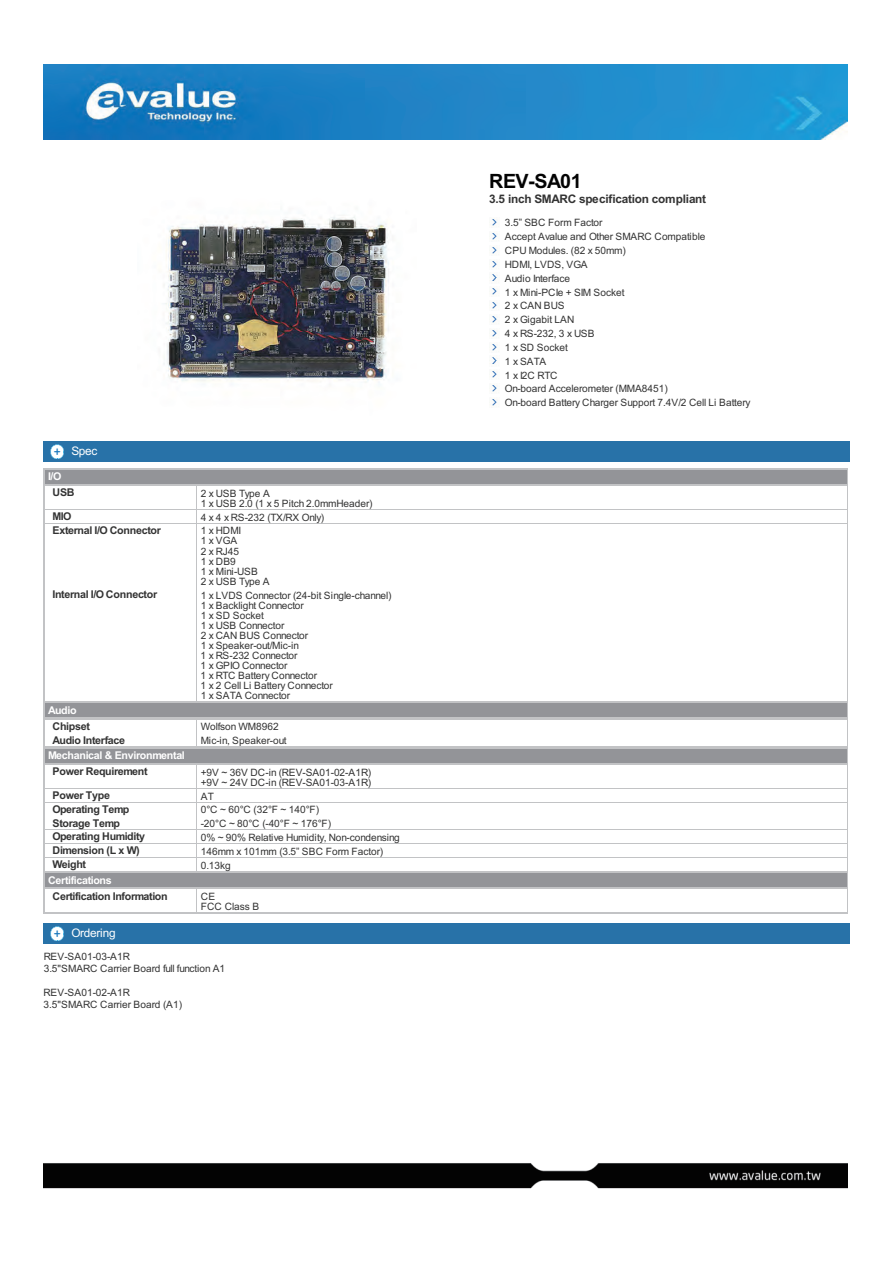
<style>
.page{position:relative;width:893px;height:1263px;background:#fff}
.page>*{position:absolute;margin:0;border:0;box-sizing:border-box;transform-origin:0 0}
.t1{font:700 22.05px "Arial";letter-spacing:-.025em;color:#030303}
.t2{font:700 13.2px "Arial";letter-spacing:-.02em;color:#333}
.t3{font:13.2px "Arial";letter-spacing:-.02em;color:#fff}
.t4{font:700 12px/15.8px "Arial";letter-spacing:-.025em;color:#333}
.t5{font:700 12px/15.8px "Arial";letter-spacing:-.025em;color:#fff}
.t6{font:11.25px/10.1px "Arial";color:#333}
.t7{font:11.25px "Arial";letter-spacing:-.035em;color:#333}
.s1{font-family:"Courier New";font-weight:700;color:#1776bd}
.s2{font-weight:400;font-size:11.25px;color:#939498}
.s3{color:#333}
.s4{color:#fff}
</style>
<div class="page">
<div style="left:43px;top:441px;width:807px;height:21px;background:#2872a8"></div>
<svg style="left:44px;top:468px;width:804px;height:234px;fill:#c2c3c5"></svg>
<div style="left:45px;top:470px;width:802px;height:13px;background:#939498"></div>
<div style="left:45px;top:486px;width:151px;height:23px;background:#fff"></div>
<div style="left:197px;top:486px;width:650px;height:23px;background:#fff"></div>
<div style="left:45px;top:510px;width:151px;height:12px;background:#fff"></div>
<div style="left:197px;top:510px;width:650px;height:12px;background:#fff"></div>
<div style="left:45px;top:524px;width:151px;height:62px;background:#fff"></div>
<div style="left:197px;top:524px;width:650px;height:62px;background:#fff"></div>
<div style="left:45px;top:588px;width:151px;height:113px;background:#fff"></div>
<div style="left:197px;top:588px;width:650px;height:113px;background:#fff"></div>
<svg style="left:44px;top:702px;width:804px;height:45px;fill:#c2c3c5"></svg>
<div style="left:45px;top:703px;width:802px;height:14px;background:#939498"></div>
<div style="left:45px;top:720px;width:151px;height:12px;background:#fff"></div>
<div style="left:197px;top:720px;width:650px;height:12px;background:#fff"></div>
<div style="left:45px;top:734px;width:151px;height:12px;background:#fff"></div>
<div style="left:197px;top:734px;width:650px;height:12px;background:#fff"></div>
<svg style="left:44px;top:747px;width:804px;height:125px;fill:#c2c3c5"></svg>
<div style="left:45px;top:749px;width:802px;height:13px;background:#939498"></div>
<div style="left:45px;top:765px;width:151px;height:23px;background:#fff"></div>
<div style="left:197px;top:765px;width:650px;height:23px;background:#fff"></div>
<div style="left:45px;top:789px;width:151px;height:12px;background:#fff"></div>
<div style="left:197px;top:789px;width:650px;height:12px;background:#fff"></div>
<div style="left:45px;top:803px;width:151px;height:12px;background:#fff"></div>
<div style="left:197px;top:803px;width:650px;height:12px;background:#fff"></div>
<div style="left:45px;top:816px;width:151px;height:13px;background:#fff"></div>
<div style="left:197px;top:816px;width:650px;height:13px;background:#fff"></div>
<div style="left:45px;top:830px;width:151px;height:13px;background:#fff"></div>
<div style="left:197px;top:830px;width:650px;height:13px;background:#fff"></div>
<div style="left:45px;top:844px;width:151px;height:13px;background:#fff"></div>
<div style="left:197px;top:844px;width:650px;height:13px;background:#fff"></div>
<div style="left:45px;top:858px;width:151px;height:12px;background:#fff"></div>
<div style="left:197px;top:858px;width:650px;height:12px;background:#fff"></div>
<div style="left:44px;top:872px;width:804px;height:41px;background:#c2c3c5"></div>
<div style="left:45px;top:873px;width:802px;height:14px;background:#939498"></div>
<div style="left:45px;top:889px;width:151px;height:23px;background:#fff"></div>
<div style="left:197px;top:889px;width:650px;height:23px;background:#fff"></div>
<div style="left:43px;top:923px;width:807px;height:21px;background:#2872a8"></div>
<img style="left:163px;top:216px;width:226px;height:167px">
<svg style="left:492px;top:219px;width:6px;height:187px"></svg>
<img style="left:43px;top:65px;width:804px;height:74px">
<svg style="left:51px;top:444px;width:13px;height:15px"></svg>
<svg style="left:51px;top:926px;width:13px;height:15px"></svg>
<img style="left:43px;top:1163px;width:804px;height:26px">
<p class="t3" style="left:54px;top:447px;width:45px"><span class="s1">+</span> Spec</p>
<p class="t5" style="left:53px;top:470px;width:24px;text-indent:-7px"><span class="s2">.</span>I/O<br><span class="s3">USB</span></p>
<p class="t6" style="left:201px;top:489px;width:173px">2 x USB Type A<br>1 x USB 2.0 (1 x 5 Pitch 2.0mmHeader)</p>
<p class="t4" style="left:53px;top:509px;width:20px">MIO</p>
<p class="t7" style="left:201px;top:513px;width:125px">4 x 4 x RS-232 (TX/RX Only)</p>
<p class="t4" style="left:53px;top:523px;width:110px">External I/O Connector</p>
<p class="t6" style="left:201px;top:527px;width:70px">1 x HDMI<br>1 x VGA<br>2 x RJ45<br>1 x DB9<br>1 x Mini-USB<br>2 x USB Type A</p>
<p class="t4" style="left:53px;top:587px;width:106px">Internal I/O Connector</p>
<p class="t6" style="left:201px;top:591px;width:192px">1 x LVDS Connector (24-bit Single-channel)<br>1 x Backlight Connector<br>1 x SD Socket<br>1 x USB Connector<br>2 x CAN BUS Connector<br>1 x Speaker-out/Mic-in<br>1 x RS-232 Connector<br>1 x GPIO Connector<br>1 x RTC Battery Connector<br>1 x 2 Cell Li Battery Connector<br>1 x SATA Connector</p>
<p class="t4" style="left:53px;top:703px;width:39px;text-indent:-7px"><span class="s2">.</span><span class="s4">Audio<br></span>Chipset</p>
<p class="t6" style="left:201px;top:723px;width:79px">Wolfson WM8962</p>
<p class="t4" style="left:53px;top:733px;width:74px">Audio Interface</p>
<p class="t6" style="left:201px;top:737px;width:87px">Mic-in, Speaker-out</p>
<p class="t5" style="left:53px;top:749px;width:134px;text-indent:-7px"><span class="s2">.</span>Mechanical &amp; Environmental<br><span class="s3">Power Requirement</span></p>
<p class="t6" style="left:201px;top:768px;width:172px">+9V ~ 36V DC-in (REV-SA01-02-A1R) +9V ~ 24V DC-in (REV-SA01-03-A1R)</p>
<p class="t4" style="left:53px;top:788px;width:59px">Power Type</p>
<p class="t6" style="left:201px;top:792px;width:15px">AT</p>
<p class="t4" style="left:53px;top:802px;width:78px">Operating Temp</p>
<p class="t6" style="left:201px;top:806px;width:120px">0°C ~ 60°C (32°F ~ 140°F)</p>
<p class="t4" style="left:53px;top:816px;width:69px">Storage Temp</p>
<p class="t6" style="left:201px;top:820px;width:132px">-20°C ~ 80°C (-40°F ~ 176°F)</p>
<p class="t4" style="left:53px;top:830px;width:94px">Operating Humidity</p>
<p class="t6" style="left:201px;top:833px;width:201px">0% ~ 90% Relative Humidity, Non-condensing</p>
<p class="t4" style="left:53px;top:844px;width:89px">Dimension (L x W)</p>
<p class="t6" style="left:201px;top:847px;width:184px">146mm x 101mm (3.5” SBC Form Factor)</p>
<p class="t4" style="left:53px;top:857px;width:35px">Weight</p>
<p class="t6" style="left:201px;top:861px;width:32px">0.13kg</p>
<p class="t4" style="left:53px;top:873px;width:117px;text-indent:-7px"><span class="s2">.</span><span class="s4">Certifications<br></span>Certification Information</p>
<p class="t6" style="left:201px;top:892px;width:60px">CE<br>FCC Class B</p>
<p class="t3" style="left:54px;top:928px;width:63px"><span class="s1">+</span> Ordering</p>
<p class="t6" style="left:44px;top:952px;width:183px;line-height:12px">REV-SA01-03-A1R<br>3.5"SMARC Carrier Board full function A1</p>
<p class="t6" style="left:44px;top:988px;width:140px;line-height:12px">REV-SA01-02-A1R<br>3.5"SMARC Carrier Board (A1)</p>
<p class="t1" style="left:489px;top:173px;width:94px">REV-SA01</p>
<p class="t2" style="left:489px;top:194px;width:218px">3.5 inch SMARC specification compliant</p>
<p class="t6" style="left:505px;top:217px;width:247px;line-height:13.8px">3.5” SBC Form Factor<br>Accept Avalue and Other SMARC Compatible<br>CPU Modules. (82 x 50mm)<br>HDMI, LVDS, VGA<br>Audio Interface<br>1 x Mini-PCIe + SIM Socket<br>2 x CAN BUS<br>2 x Gigabit LAN<br>4 x RS-232, 3 x USB<br>1 x SD Socket<br>1 x SATA<br>1 x I2C RTC<br>On-board Accelerometer (MMA8451)<br>On-board Battery Charger Support 7.4V/2 Cell Li Battery</p>
</div>
